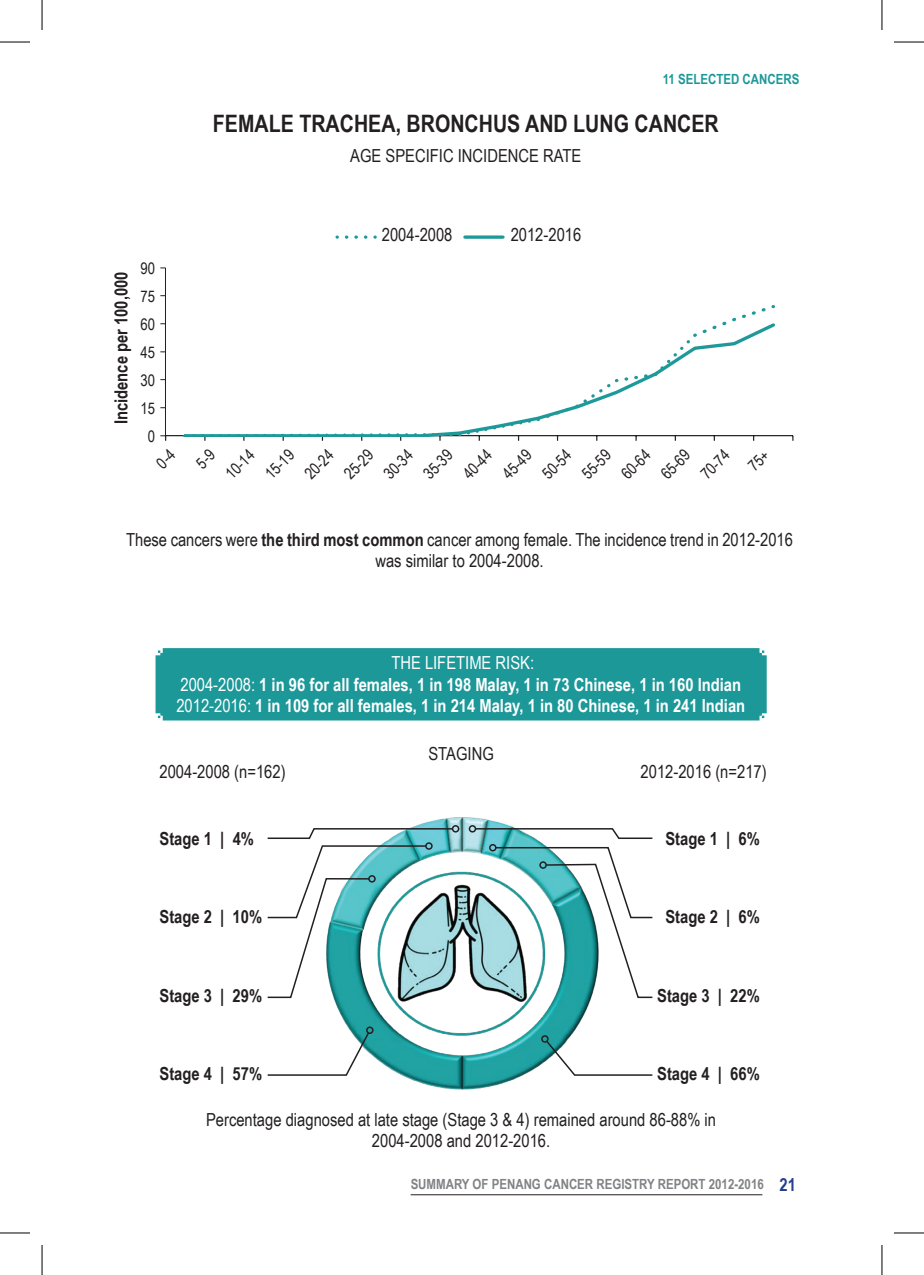
<style>
.page{position:relative;width:924px;height:1275px;background:#fff}
.page>*{position:absolute;margin:0;border:0;box-sizing:border-box;transform-origin:0 0}
.t1{font:700 24px "Arial Narrow";color:#231f20}
.t2{font:18px/21.6px "Arial Narrow";color:#231f20;text-align:center}
.t3{font:700 18px/21.6px "Arial Narrow";color:#fff;text-align:center}
.t4{font:700 18px "Arial Narrow";color:#231f20}
.t5{font:16px/28px "Arial Narrow";color:#231f20;text-align:center}
.t6{font:700 14px "Arial Narrow";color:#808285}
.t7{font:700 14px "Arial Narrow";color:#1c9899}
.s1{font-weight:700}
.s2{font-weight:400}
.s3{font-size:18px;color:#253f8e}
</style>
<div class="page">
<hr style="left:410px;top:1194px;width:352px;height:1px;background:#231f20">
<img style="left:333px;top:818px;width:258px;height:272px">
<div style="left:155px;top:648px;width:611px;height:72px;background:#1c9899"></div>
<svg style="left:473px;top:827px;width:180px;height:12px"></svg>
<div style="left:468px;top:825px;width:8px;height:7px;border:2px solid #231f20;border-radius:50%"></div>
<div style="left:451px;top:825px;width:8px;height:7px;border:2px solid #231f20;border-radius:50%"></div>
<svg style="left:544px;top:1039px;width:109px;height:37px"></svg>
<div style="left:541px;top:1035px;width:7px;height:7px;border:2px solid #231f20;border-radius:50%"></div>
<svg style="left:267px;top:1031px;width:103px;height:45px"></svg>
<div style="left:366px;top:1026px;width:7px;height:8px;border:2px solid #231f20;border-radius:50%"></div>
<div style="left:489px;top:844px;width:7px;height:7px;border:2px solid #231f20;border-radius:50%"></div>
<svg style="left:494px;top:846px;width:159px;height:152px"></svg>
<div style="left:539px;top:861px;width:7px;height:8px;border:2px solid #231f20;border-radius:50%"></div>
<svg style="left:267px;top:827px;width:187px;height:171px"></svg>
<div style="left:368px;top:875px;width:7px;height:7px;border:2px solid #231f20;border-radius:50%"></div>
<hr style="left:165px;top:268px;width:1px;height:168px;background:#231f20">
<hr style="left:165px;top:435px;width:627px;height:1px;background:#231f20">
<svg style="left:160px;top:435px;width:6px;height:6px"></svg>
<svg style="left:204px;top:437px;width:237px;height:4px"></svg>
<svg style="left:478px;top:437px;width:42px;height:4px"></svg>
<svg style="left:182px;top:320px;width:595px;height:117px"></svg>
<svg style="left:346px;top:235px;width:30px;height:4px"></svg>
<svg style="left:464px;top:235px;width:38px;height:4px"></svg>
<hr style="left:0;top:42px;width:30px;height:1px;background:#000">
<hr style="left:893px;top:42px;width:30px;height:1px;background:#000">
<hr style="left:0;top:1232px;width:30px;height:1px;background:#000">
<hr style="left:893px;top:1232px;width:30px;height:1px;background:#000">
<hr style="left:42px;top:0;width:1px;height:30px;background:#000">
<hr style="left:42px;top:1245px;width:1px;height:30px;background:#000">
<hr style="left:881px;top:0;width:1px;height:30px;background:#000">
<hr style="left:881px;top:1245px;width:1px;height:30px;background:#000">
<p class="t7" style="left:662px;top:69px;width:138px">11 SELECTED CANCERS</p>
<h1 class="t1" style="left:213px;top:105px;width:507px">FEMALE TRACHEA, BRONCHUS AND LUNG CANCER</h1>
<p class="t2" style="left:350px;top:144px;width:232px">AGE SPECIFIC INCIDENCE RATE</p>
<p class="t4" style="left:108px;top:424px;width:154px;rotate:-90deg">Incidence per 100,000</p>
<p class="t5" style="left:140px;top:253px;width:16px">90<br>75<br>60<br>45<br>30<br>15<br>0</p>
<p class="t2" style="left:381px;top:223px;width:72px">2004-2008</p>
<p class="t2" style="left:510px;top:223px;width:72px">2012-2016</p>
<p class="t5" style="left:218px;top:465px;width:35px;rotate:-45deg">10-14</p>
<p class="t5" style="left:257px;top:465px;width:35px;rotate:-45deg">15-19</p>
<p class="t5" style="left:336px;top:465px;width:35px;rotate:-45deg">25-29</p>
<p class="t5" style="left:376px;top:465px;width:35px;rotate:-45deg">30-34</p>
<p class="t5" style="left:415px;top:465px;width:35px;rotate:-45deg">35-39</p>
<p class="t5" style="left:495px;top:465px;width:35px;rotate:-45deg">45-49</p>
<p class="t5" style="left:534px;top:465px;width:35px;rotate:-45deg">50-54</p>
<p class="t5" style="left:574px;top:465px;width:35px;rotate:-45deg">55-59</p>
<p class="t5" style="left:673px;top:446px;width:35px;text-align:left;text-indent:-28px;rotate:-45deg">65-69<br>70-74</p>
<p class="t5" style="left:297px;top:465px;width:35px;rotate:-45deg">20-24</p>
<p class="t5" style="left:455px;top:465px;width:35px;rotate:-45deg">40-44</p>
<p class="t5" style="left:613px;top:465px;width:35px;rotate:-45deg">60-64</p>
<p class="t2" style="left:126px;top:528px;width:668px">These cancers were <span class="s1">the third most common</span> cancer among female. The incidence trend in 2012-2016 was similar to 2004-2008.</p>
<p class="t3" style="left:176px;top:651px;width:570px"><span class="s2">THE LIFETIME RISK:<br>2004-2008:</span> 1 in 96 for all females, 1 in 198 Malay, 1 in 73 Chinese, 1 in 160 Indian<br><span class="s2">2012-2016:</span> 1 in 109 for all females, 1 in 214 Malay, 1 in 80 Chinese, 1 in 241 Indian</p>
<p class="t2" style="left:428px;top:742px;width:67px">STAGING</p>
<p class="t2" style="left:159px;top:760px;width:127px">2004-2008 (n=162)</p>
<p class="t2" style="left:640px;top:760px;width:127px">2012-2016 (n=217)</p>
<p class="t4" style="left:159px;top:825px;width:96px">Stage 1 | 4%</p>
<p class="t4" style="left:665px;top:825px;width:96px">Stage 1 | 6%</p>
<p class="t4" style="left:159px;top:903px;width:104px">Stage 2 | 10%</p>
<p class="t4" style="left:665px;top:903px;width:96px">Stage 2 | 6%</p>
<p class="t4" style="left:159px;top:982px;width:104px">Stage 3 | 29%</p>
<p class="t4" style="left:657px;top:982px;width:104px">Stage 3 | 22%</p>
<p class="t4" style="left:159px;top:1060px;width:104px">Stage 4 | 57%</p>
<p class="t4" style="left:657px;top:1060px;width:104px">Stage 4 | 66%</p>
<p class="t2" style="left:206px;top:1108px;width:511px">Percentage diagnosed at late stage (Stage 3 &amp; 4) remained around 86-88% in<br>2004-2008 and 2012-2016.</p>
<p class="t6" style="left:410px;top:1173px;width:386px">SUMMARY OF PENANG CANCER REGISTRY REPORT 2012-2016 <span class="s3">21</span></p>
</div>
